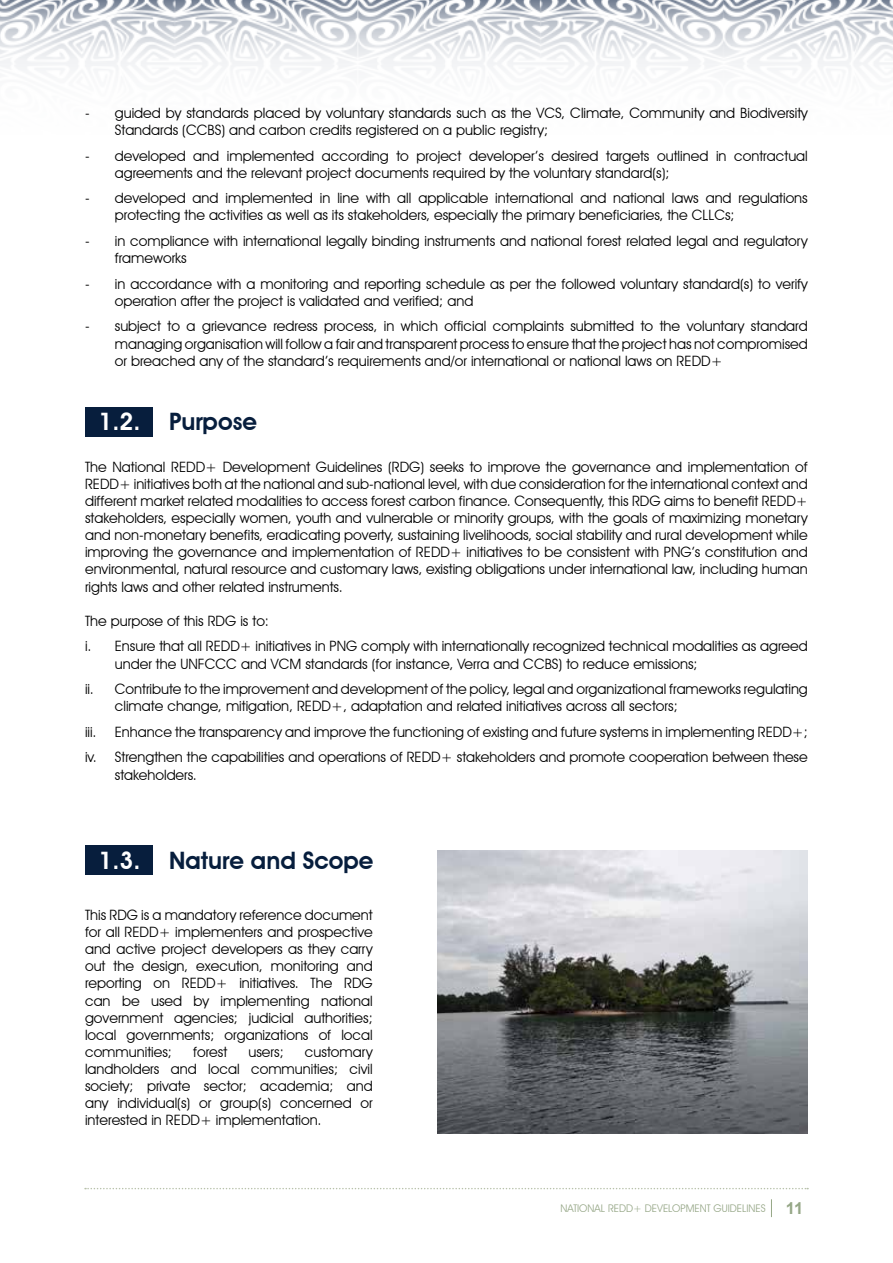
<style>
.page{position:relative;width:893px;height:1263px;background:#fff}
.page>*{position:absolute;margin:0;border:0;box-sizing:border-box;transform-origin:0 0}
.t1{font:600 24px "Avant Garde IT Cby BT";color:#071e3d}
.t2{font:14.25px/17.1px "Avant Garde IT Cby BT";color:#000}
.t3{font:10.5px "Avant Garde IT Cby BT";color:#96a787}
.s1{color:#fff}
.s2{font-family:"Arial";font-weight:700;font-size:16.5px}
</style>
<div class="page">
<img style="left:0;top:0;width:893px;height:71px">
<div style="left:85px;top:407px;width:67px;height:30px;background:#071e3d"></div>
<div style="left:85px;top:845px;width:67px;height:30px;background:#071e3d"></div>
<img style="left:438px;top:851px;width:370px;height:282px">
<svg style="left:85px;top:1188px;width:723px;height:1px"></svg>
<svg style="left:771px;top:1199px;width:1px;height:18px"></svg>
<p class="t2" style="left:115px;top:104px;width:694px;text-indent:-30px">- guided by standards placed by voluntary standards such as the VCS, Climate, Community and Biodiversity<br>Standards (CCBS) and carbon credits registered on a public registry;</p>
<p class="t2" style="left:115px;top:147px;width:695px;text-indent:-30px">- developed and implemented according to project developer’s desired targets outlined in contractual agreements and the relevant project documents required by the voluntary standard(s);</p>
<p class="t2" style="left:115px;top:190px;width:694px;text-indent:-30px">- developed and implemented in line with all applicable international and national laws and regulations protecting the activities as well as its stakeholders, especially the primary beneficiaries, the CLLCs;</p>
<p class="t2" style="left:115px;top:232px;width:694px;text-indent:-30px">- in compliance with international legally binding instruments and national forest related legal and regulatory frameworks</p>
<p class="t2" style="left:115px;top:275px;width:694px;text-indent:-30px">- in accordance with a monitoring and reporting schedule as per the followed voluntary standard(s) to verify operation after the project is validated and verified; and</p>
<p class="t2" style="left:115px;top:318px;width:694px;text-align:justify;text-indent:-30px">- subject to a grievance redress process, in which official complaints submitted to the voluntary standard managing organisation will follow a fair and transparent process to ensure that the project has not compromised or breached any of the standard’s requirements and/or international or national laws on REDD+</p>
<h1 class="t1" style="left:99px;top:407px;width:160px"><span class="s1">1.2.</span> Purpose</h1>
<p class="t2" style="left:85px;top:458px;width:724px;text-align:justify">The National REDD+ Development Guidelines (RDG) seeks to improve the governance and implementation of REDD+ initiatives both at the national and sub-national level, with due consideration for the international context and different market related modalities to access forest carbon finance. Consequently, this RDG aims to benefit REDD+ stakeholders, especially women, youth and vulnerable or minority groups, with the goals of maximizing monetary and non-monetary benefits, eradicating poverty, sustaining livelihoods, social stability and rural development while improving the governance and implementation of REDD+ initiatives to be consistent with PNG’s constitution and environmental, natural resource and customary laws, existing obligations under international law, including human rights laws and other related instruments.</p>
<p class="t2" style="left:85px;top:608px;width:724px;line-height:25.7px">The purpose of this RDG is to:<br>i. Ensure that all REDD+ initiatives in PNG comply with internationally recognized technical modalities as agreed</p>
<p class="t2" style="left:85px;top:650px;width:724px;line-height:25.7px;text-indent:30px">under the UNFCCC and VCM standards (for instance, Verra and CCBS) to reduce emissions;<br>ii. Contribute to the improvement and development of the policy, legal and organizational frameworks regulating</p>
<p class="t2" style="left:115px;top:697px;width:564px">climate change, mitigation, REDD+, adaptation and related initiatives across all sectors;</p>
<p class="t2" style="left:85px;top:723px;width:13px">iii.</p>
<p class="t2" style="left:85px;top:719px;width:724px;line-height:25.7px;text-align:right">Enhance the transparency and improve the functioning of existing and future systems in implementing REDD+;<br>iv. Strengthen the capabilities and operations of REDD+ stakeholders and promote cooperation between these</p>
<p class="t2" style="left:115px;top:766px;width:84px">stakeholders.</p>
<h1 class="t1" style="left:99px;top:846px;width:276px"><span class="s1">1.3.</span> Nature and Scope</h1>
<p class="t2" style="left:85px;top:906px;width:289px;text-align:justify">This RDG is a mandatory reference document for all REDD+ implementers and prospective and active project developers as they carry out the design, execution, monitoring and reporting on REDD+ initiatives. The RDG can be used by implementing national government agencies; judicial authorities; local governments; organizations of local communities;</p>
<p class="t2" style="left:193px;top:1043px;width:36px">forest</p>
<p class="t2" style="left:248px;top:1043px;width:37px">users;</p>
<p class="t2" style="left:85px;top:1043px;width:289px;text-align:justify;text-indent:220px">customary landholders and local communities; civil society; private sector; academia; and any individual(s) or group(s) concerned or interested in REDD+ implementation.</p>
<p class="t3" style="left:560px;top:1202px;width:244px">NATIONAL REDD+ DEVELOPMENT GUIDELINES <span class="s2">11</span></p>
</div>
